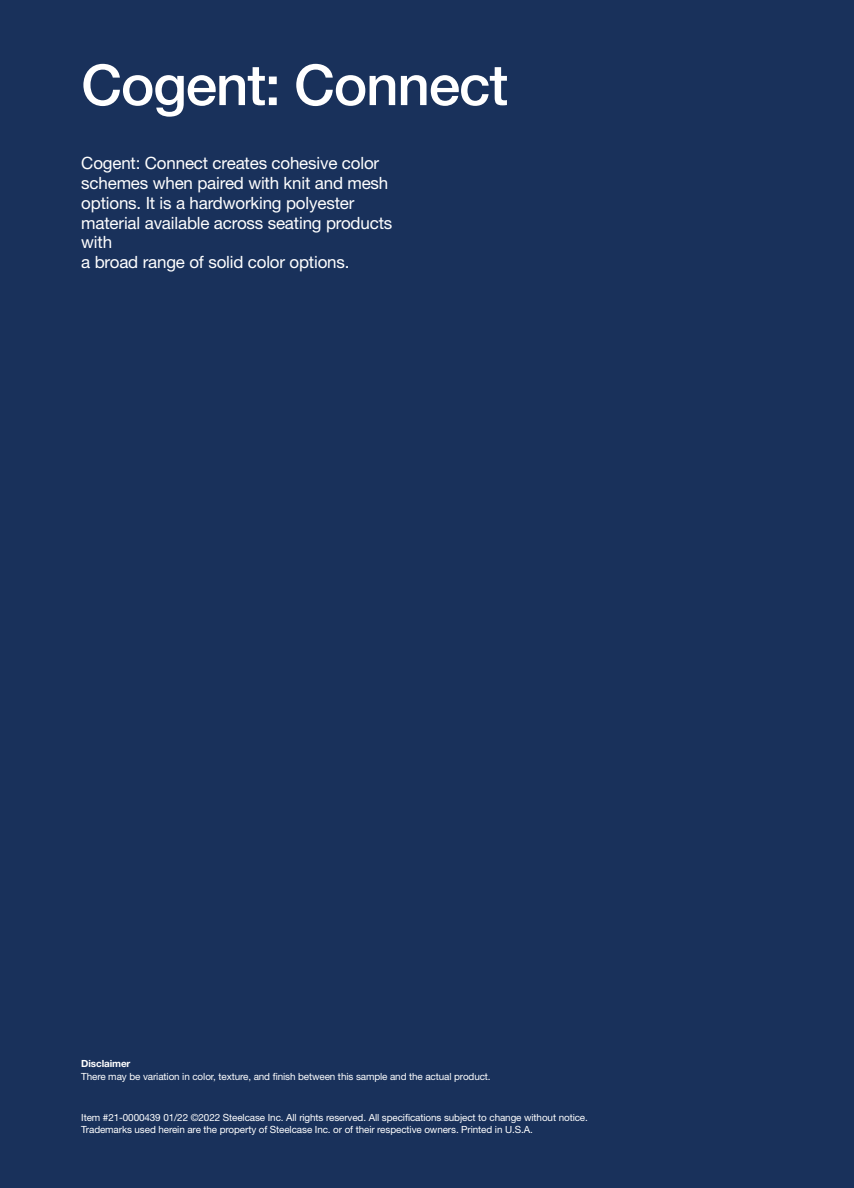
<style>
.page{position:relative;width:854px;height:1188px;background:#fff}
.page>*{position:absolute;margin:0;border:0;box-sizing:border-box;transform-origin:0 0}
.t1{font:500 56.4px "Helvetica Neue LT Pro";letter-spacing:-.02em;color:#fff}
.t2{font:16.95px/19.8px "Helvetica Neue LT Pro";letter-spacing:-.01em;color:#fff}
.t3{font:9.9px/12.8px "Helvetica Neue LT Pro";letter-spacing:-.01em;color:#fff}
.t4{font:700 9.9px "Helvetica Neue LT Pro";letter-spacing:-.01em;color:#fff}
</style>
<div class="page">
<div style="left:0;top:0;width:853px;height:1188px;background:#19315b"></div>
<h1 class="t1" style="left:81px;top:51px;width:428px">Cogent: Connect</h1>
<h2 class="t2" style="left:81px;top:153px;width:312px">Cogent: Connect creates cohesive color schemes when paired with knit and mesh options. It is a hardworking polyester material available across seating products with<br>a broad range of solid color options.</h2>
<p class="t4" style="left:81px;top:1057px;width:51px">Disclaimer</p>
<p class="t3" style="left:81px;top:1070px;width:410px">There may be variation in color, texture, and finish between this sample and the actual product.</p>
<p class="t3" style="left:81px;top:1111px;width:508px">Item #21-0000439 01/22 ©2022 Steelcase Inc. All rights reserved. All specifications subject to change without notice.<br>Trademarks used herein are the property of Steelcase Inc. or of their respective owners. Printed in U.S.A.</p>
</div>
